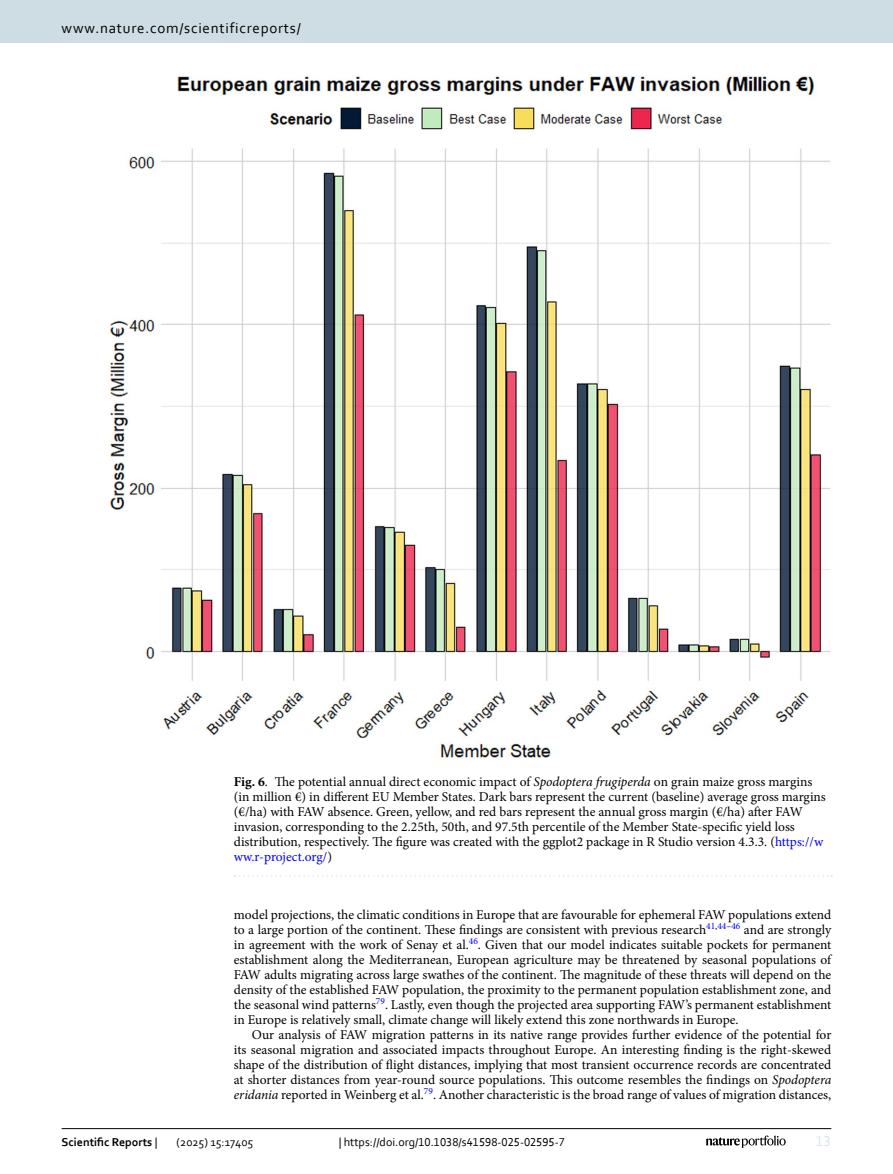
<style>
.page{position:relative;width:893px;height:1174px;background:#fff}
.page>*{position:absolute;margin:0;border:0;box-sizing:border-box;transform-origin:0 0}
.t1{font:15px "Corbel";letter-spacing:.05em;color:#000}
.t2{font:15px "Corbel";color:#d9e4eb}
.Body_Text_Indent{font:13.5px/15px "Minion Pro";letter-spacing:-.005em;color:#000;text-align:justify}
.Figure_Caption{font:13.5px/15px "Minion Pro";color:#000}
.t3{font:12px "Corbel";color:#000}
.t4{font:700 12px "Corbel";color:#000}
.s1{font-weight:700}
.s2{font-style:italic}
.s3{color:#00f}
.s4{font-weight:400}
</style>
<div class="page">
<img style="left:108px;top:76px;width:723px;height:682px">
<svg style="left:235px;top:875px;width:597px;height:2px"></svg>
<hr style="left:62px;top:1128px;width:769px;height:1px;background:#000">
<svg style="left:706px;top:1135px;width:80px;height:12px"></svg>
<div style="left:0;top:0;width:893px;height:43px;background:#cedde4"></div>
<p class="t1" style="left:62px;top:18px;width:241px">www.nature.com/scientificreports/</p>
<p class="Figure_Caption" style="left:234px;top:774px;width:593px"><span class="s1">Fig. 6</span>. The potential annual direct economic impact of <span class="s2">Spodoptera frugiperda</span> on grain maize gross margins (in million €) in different EU Member States. Dark bars represent the current (baseline) average gross margins (€/ha) with FAW absence. Green, yellow, and red bars represent the annual gross margin (€/ha) after FAW invasion, corresponding to the 2.25th, 50th, and 97.5th percentile of the Member State-specific yield loss distribution, respectively. The figure was created with the ggplot2 package in R Studio version 4.3.3. (<span class="s3">https://w ww.r-project.org/</span>)</p>
<p class="Body_Text_Indent" style="left:234px;top:907px;width:599px">model projections, the climatic conditions in Europe that are favourable for ephemeral FAW populations extend to a large portion of the continent. These findings are consistent with previous research<sup>41</sup><sup>,</sup><sup>44</sup><sup>–</sup><sup>46</sup> and are strongly in agreement with the work of Senay et al.<sup>46</sup>. Given that our model indicates suitable pockets for permanent establishment along the Mediterranean, European agriculture may be threatened by seasonal populations of FAW adults migrating across large swathes of the continent. The magnitude of these threats will depend on the density of the established FAW population, the proximity to the permanent population establishment zone, and the seasonal wind patterns<sup>79</sup>. Lastly, even though the projected area supporting FAW’s permanent establishment in Europe is relatively small, climate change will likely extend this zone northwards in Europe.</p>
<p class="Body_Text_Indent" style="left:234px;top:1027px;width:599px;text-indent:18px">Our analysis of FAW migration patterns in its native range provides further evidence of the potential for its seasonal migration and associated impacts throughout Europe. An interesting finding is the right-skewed shape of the distribution of flight distances, implying that most transient occurrence records are concentrated at shorter distances from year-round source populations. This outcome resembles the findings on <span class="s2">Spodoptera eridania</span> reported in Weinberg et al.<sup>79</sup>. Another characteristic is the broad range of values of migration distances,</p>
<p class="t4" style="left:62px;top:1134px;width:97px">Scientific Reports <span class="s4">|</span></p>
<p class="t3" style="left:177px;top:1134px;width:78px">(2025) 15:17405</p>
<p class="t3" style="left:339px;top:1134px;width:228px">| https://doi.org/10.1038/s41598-025-02595-7</p>
<p class="t2" style="left:816px;top:1132px;width:17px">13</p>
</div>
